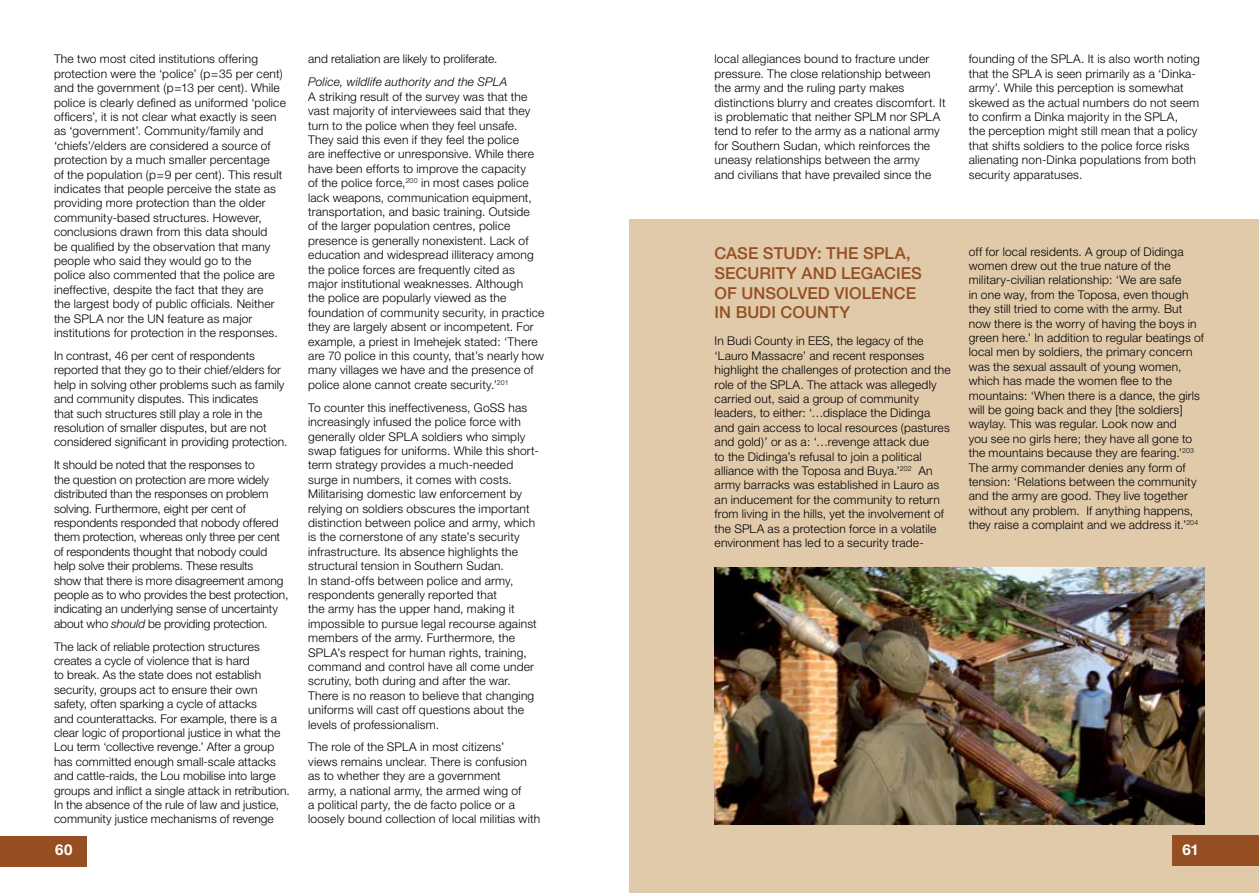
<style>
.page{position:relative;width:1259px;height:893px;background:#fff}
.page>*{position:absolute;margin:0;border:0;box-sizing:border-box;transform-origin:0 0}
.t1{font:500 16.5px/19.8px "Helvetica Neue";letter-spacing:.005em;color:#954f22}
.t2{font:700 15px "Helvetica Neue";color:#fff}
.t3{font:300 12px/14.4px "Helvetica Neue";letter-spacing:.015em;color:#000}
.t4{font:300 12px/14.4px "Helvetica Neue";letter-spacing:-.005em;color:#000}
.t5{font:italic 300 12px "Helvetica Neue";letter-spacing:.015em;color:#000}
.s1{font-style:italic}
</style>
<div class="page">
<div style="left:629px;top:220px;width:630px;height:673px;background:#e0caaa"></div>
<div style="left:0;top:836px;width:86px;height:31px;background:#954f22"></div>
<div style="left:1172px;top:835px;width:87px;height:30px;background:#954f22"></div>
<img style="left:714px;top:567px;width:491px;height:258px">
<p class="t3" style="left:54px;top:52px;width:233px">The two most cited institutions offering protection were the ‘police’ (p=35 per cent) and the government (p=13 per cent). While police is clearly defined as uniformed ‘police officers’, it is not clear what exactly is seen as ‘government’. Community/family and ‘chiefs’/elders are considered a source of protection by a much smaller percentage<br>of the population (p=9 per cent). This result indicates that people perceive the state as providing more protection than the older community-based structures. However, conclusions drawn from this data should<br>be qualified by the observation that many people who said they would go to the<br>police also commented that the police are ineffective, despite the fact that they are<br>the largest body of public officials. Neither the SPLA nor the UN feature as major institutions for protection in the responses.</p>
<p class="t3" style="left:54px;top:348px;width:235px">In contrast, 46 per cent of respondents reported that they go to their chief/elders for help in solving other problems such as family and community disputes. This indicates<br>that such structures still play a role in the resolution of smaller disputes, but are not considered significant in providing protection.</p>
<p class="t4" style="left:54px;top:458px;width:236px">It should be noted that the responses to<br>the question on protection are more widely distributed than the responses on problem solving. Furthermore, eight per cent of respondents responded that nobody offered them protection, whereas only three per cent of respondents thought that nobody could help solve their problems. These results<br>show that there is more disagreement among people as to who provides the best protection, indicating an underlying sense of uncertainty about who <span class="s1">should</span> be providing protection.</p>
<p class="t3" style="left:54px;top:639px;width:237px">The lack of reliable protection structures creates a cycle of violence that is hard<br>to break. As the state does not establish security, groups act to ensure their own safety, often sparking a cycle of attacks<br>and counterattacks. For example, there is a clear logic of proportional justice in what the Lou term ‘collective revenge.’ After a group has committed enough small-scale attacks and cattle-raids, the Lou mobilise into large groups and inflict a single attack in retribution.<br>In the absence of the rule of law and justice, community justice mechanisms of revenge</p>
<p class="t2" style="left:55px;top:841px;width:19px">60</p>
<p class="t3" style="left:308px;top:52px;width:191px">and retaliation are likely to proliferate.</p>
<p class="t5" style="left:308px;top:75px;width:201px">Police, wildlife authority and the SPLA</p>
<p class="t3" style="left:308px;top:89px;width:238px">A striking result of the survey was that the vast majority of interviewees said that they turn to the police when they feel unsafe.<br>They said this even if they feel the police<br>are ineffective or unresponsive. While there have been efforts to improve the capacity<br>of the police force,<sup>200</sup> in most cases police lack weapons, communication equipment, transportation, and basic training. Outside<br>of the larger population centres, police presence is generally nonexistent. Lack of education and widespread illiteracy among the police forces are frequently cited as major institutional weaknesses. Although<br>the police are popularly viewed as the foundation of community security, in practice they are largely absent or incompetent. For example, a priest in Imehejek stated: ‘There are 70 police in this county, that’s nearly how many villages we have and the presence of police alone cannot create security.’<sup>201</sup></p>
<p class="t3" style="left:308px;top:400px;width:232px">To counter this ineffectiveness, GoSS has increasingly infused the police force with generally older SPLA soldiers who simply swap fatigues for uniforms. While this short&shy;term strategy provides a much-needed surge in numbers, it comes with costs.<br>Militarising domestic law enforcement by relying on soldiers obscures the important distinction between police and army, which is the cornerstone of any state’s security infrastructure. Its absence highlights the structural tension in Southern Sudan.<br>In stand-offs between police and army, respondents generally reported that<br>the army has the upper hand, making it impossible to pursue legal recourse against members of the army. Furthermore, the SPLA’s respect for human rights, training, command and control have all come under scrutiny, both during and after the war.<br>There is no reason to believe that changing uniforms will cast off questions about the levels of professionalism.</p>
<p class="t3" style="left:308px;top:740px;width:233px">The role of the SPLA in most citizens’<br>views remains unclear. There is confusion as to whether they are a government<br>army, a national army, the armed wing of<br>a political party, the de facto police or a loosely bound collection of local militias with</p>
<p class="t3" style="left:714px;top:52px;width:232px">local allegiances bound to fracture under pressure. The close relationship between the army and the ruling party makes distinctions blurry and creates discomfort. It is problematic that neither SPLM nor SPLA tend to refer to the army as a national army for Southern Sudan, which reinforces the uneasy relationships between the army<br>and civilians that have prevailed since the</p>
<p class="t3" style="left:968px;top:52px;width:232px">founding of the SPLA. It is also worth noting that the SPLA is seen primarily as a ‘Dinka&shy;army’. While this perception is somewhat skewed as the actual numbers do not seem to confirm a Dinka majority in the SPLA,<br>the perception might still mean that a policy that shifts soldiers to the police force risks alienating non-Dinka populations from both security apparatuses.</p>
<h1 class="t1" style="left:714px;top:243px;width:209px">CASE STUDY: THE SPLA,<br>SECURITY AND LEGACIES<br>OF UNSOLVED VIOLENCE<br>IN BUDI COUNTY</h1>
<p class="t3" style="left:714px;top:334px;width:238px">In Budi County in EES, the legacy of the ‘Lauro Massacre’ and recent responses highlight the challenges of protection and the role of the SPLA. The attack was allegedly carried out, said a group of community leaders, to either: ‘…displace the Didinga and gain access to local resources (pastures and gold)’ or as a: ‘…revenge attack due<br>to the Didinga’s refusal to join a political alliance with the Toposa and Buya.’<sup>202</sup> An army barracks was established in Lauro as an inducement for the community to return from living in the hills, yet the involvement of the SPLA as a protection force in a volatile environment has led to a security trade-</p>
<p class="t3" style="left:968px;top:244px;width:237px">off for local residents. A group of Didinga women drew out the true nature of the military-civilian relationship: ‘We are safe<br>in one way, from the Toposa, even though they still tried to come with the army. But now there is the worry of having the boys in green here.’ In addition to regular beatings of local men by soldiers, the primary concern was the sexual assault of young women, which has made the women flee to the mountains: ‘When there is a dance, the girls will be going back and they [the soldiers] waylay. This was regular. Look now and<br>you see no girls here; they have all gone to the mountains because they are fearing.’<sup>203<br></sup>The army commander denies any form of tension: ‘Relations between the community and the army are good. They live together without any problem. If anything happens, they raise a complaint and we address it.’<sup>204</sup></p>
<p class="t2" style="left:1182px;top:841px;width:18px">61</p>
</div>
